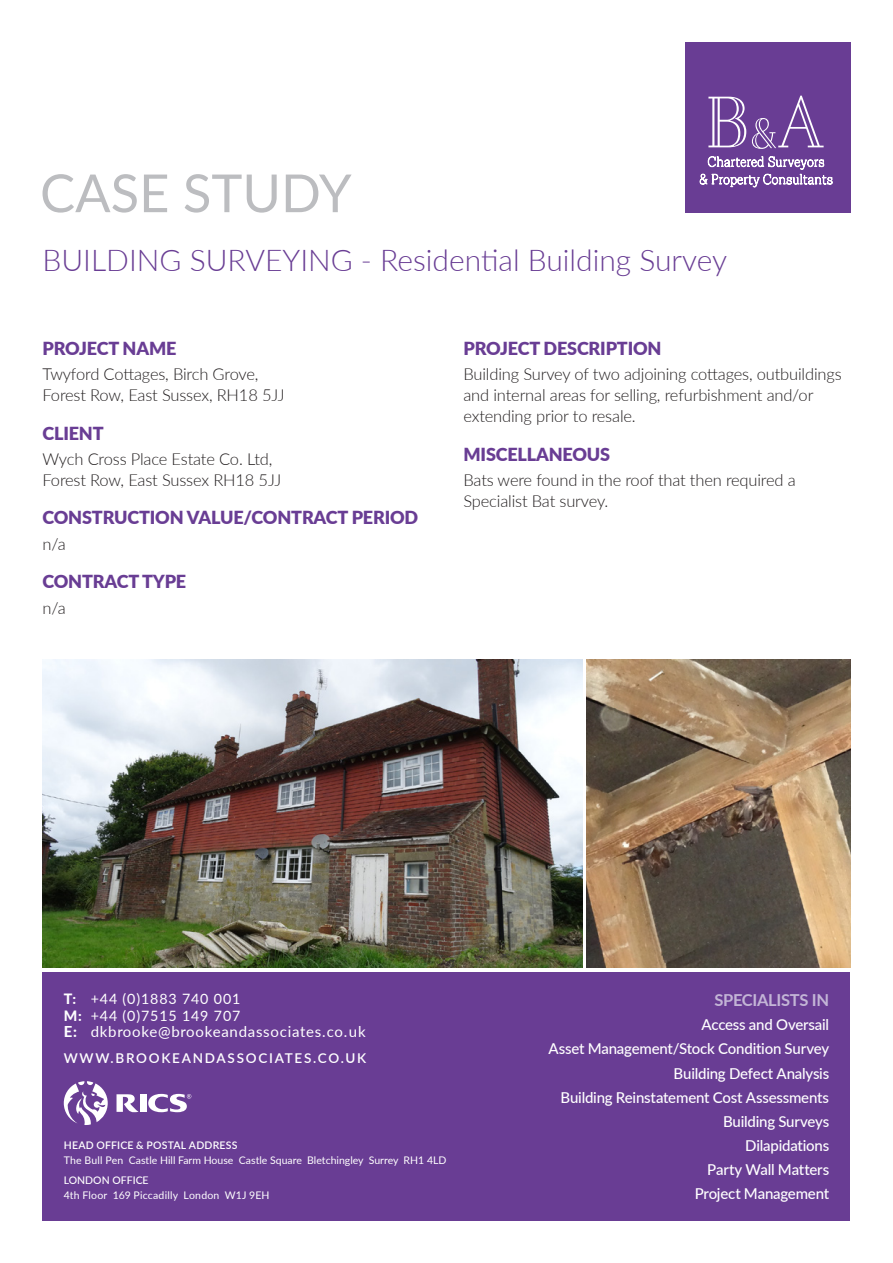
<style>
.page{position:relative;width:893px;height:1263px;background:#fff}
.page>*{position:absolute;margin:0;border:0;box-sizing:border-box;transform-origin:0 0}
.t1{font:300 30px "Lato";color:#693d94}
.t2{font:900 18px "Lato";letter-spacing:-.01em;color:#693d94}
.t3{font:300 16.5px/21px "Lato";letter-spacing:-.01em;color:#231f20}
.t4{font:700 16.5px "Lato";letter-spacing:-.015em;color:#c3b5d6}
.t5{font:500 15px/24.2px "Lato";letter-spacing:-.015em;color:#fff;text-align:right}
.t6{font:15px "Lato";letter-spacing:.05em;color:#fff}
.t7{font:14.25px/16.5px "Lato";letter-spacing:.06em;color:#fff}
.t8{font:600 13.5px "Lato";letter-spacing:.13em;color:#fff}
.t9{font:10.5px "Lato";color:#fff}
.t10{font:10.5px "Lato";letter-spacing:.02em;color:#fff}
.t11{font:600 10.5px "Lato";letter-spacing:.02em;color:#fff}
.t12{font:500 10.5px "Lato";color:#fff}
.s1{font-weight:800}
</style>
<div class="page">
<div style="left:685px;top:43px;width:165px;height:170px;background:#693d94"></div>
<svg style="left:708px;top:97px;width:38px;height:50px"></svg>
<svg style="left:752px;top:96px;width:72px;height:53px"></svg>
<svg style="left:699px;top:156px;width:134px;height:31px"></svg>
<svg style="left:43px;top:174px;width:309px;height:39px"></svg>
<div style="left:43px;top:972px;width:807px;height:248px;background:#693d94"></div>
<div style="left:140px;top:1094px;width:6px;height:18px;background:#fff"></div>
<svg style="left:117px;top:1094px;width:22px;height:18px"></svg>
<svg style="left:64px;top:1081px;width:44px;height:44px"></svg>
<svg style="left:148px;top:1094px;width:43px;height:18px"></svg>
<img style="left:43px;top:659px;width:540px;height:308px">
<img style="left:587px;top:659px;width:263px;height:308px">
<p class="t1" style="left:43px;top:239px;width:686px">BUILDING SURVEYING - Residential Building Survey</p>
<p class="t2" style="left:43px;top:335px;width:135px">PROJECT NAME</p>
<p class="t3" style="left:43px;top:363px;width:244px">Twyford Cottages, Birch Grove,<br>Forest Row, East Sussex, RH18 5JJ</p>
<p class="t2" style="left:43px;top:419px;width:63px">CLIENT</p>
<p class="t3" style="left:43px;top:448px;width:240px">Wych Cross Place Estate Co. Ltd,<br>Forest Row, East Sussex RH18 5JJ</p>
<p class="t2" style="left:43px;top:504px;width:377px">CONSTRUCTION VALUE/CONTRACT PERIOD</p>
<p class="t3" style="left:43px;top:533px;width:25px">n/a</p>
<p class="t2" style="left:43px;top:568px;width:145px">CONTRACT TYPE</p>
<p class="t3" style="left:43px;top:597px;width:25px">n/a</p>
<p class="t2" style="left:463px;top:335px;width:200px">PROJECT DESCRIPTION</p>
<p class="t3" style="left:463px;top:363px;width:380px">Building Survey of two adjoining cottages, outbuildings and internal areas for selling, refurbishment and/or extending prior to resale.</p>
<p class="t2" style="left:463px;top:440px;width:148px">MISCELLANEOUS</p>
<p class="t3" style="left:463px;top:469px;width:334px">Bats were found in the roof that then required a<br>Specialist Bat survey.</p>
<p class="t7" style="left:64px;top:990px;width:178px"><span class="s1">T:</span> +44 (0)1883 740 001<br><span class="s1">M:</span> +44 (0)7515 149 707</p>
<p class="t6" style="left:64px;top:1021px;width:303px"><span class="s1">E:</span> dkbrooke@brookeandassociates.co.uk</p>
<p class="t8" style="left:64px;top:1048px;width:304px">WWW.BROOKEANDASSOCIATES.CO.UK</p>
<p class="t11" style="left:64px;top:1138px;width:175px">HEAD OFFICE &amp; POSTAL ADDRESS</p>
<p class="t9" style="left:64px;top:1152px;width:384px">The Bull Pen Castle Hill Farm House Castle Square Bletchingley Surrey RH1 4LD</p>
<p class="t12" style="left:64px;top:1173px;width:86px">LONDON OFFICE</p>
<p class="t10" style="left:64px;top:1188px;width:207px">4th Floor 169 Piccadilly London W1J 9EH</p>
<p class="t4" style="left:714px;top:988px;width:116px">SPECIALISTS IN</p>
<p class="t5" style="left:548px;top:1012px;width:282px">Access and Oversail<br>Asset Management/Stock Condition Survey<br>Building Defect Analysis<br>Building Reinstatement Cost Assessments<br>Building Surveys<br>Dilapidations<br>Party Wall Matters<br>Project Management</p>
</div>
